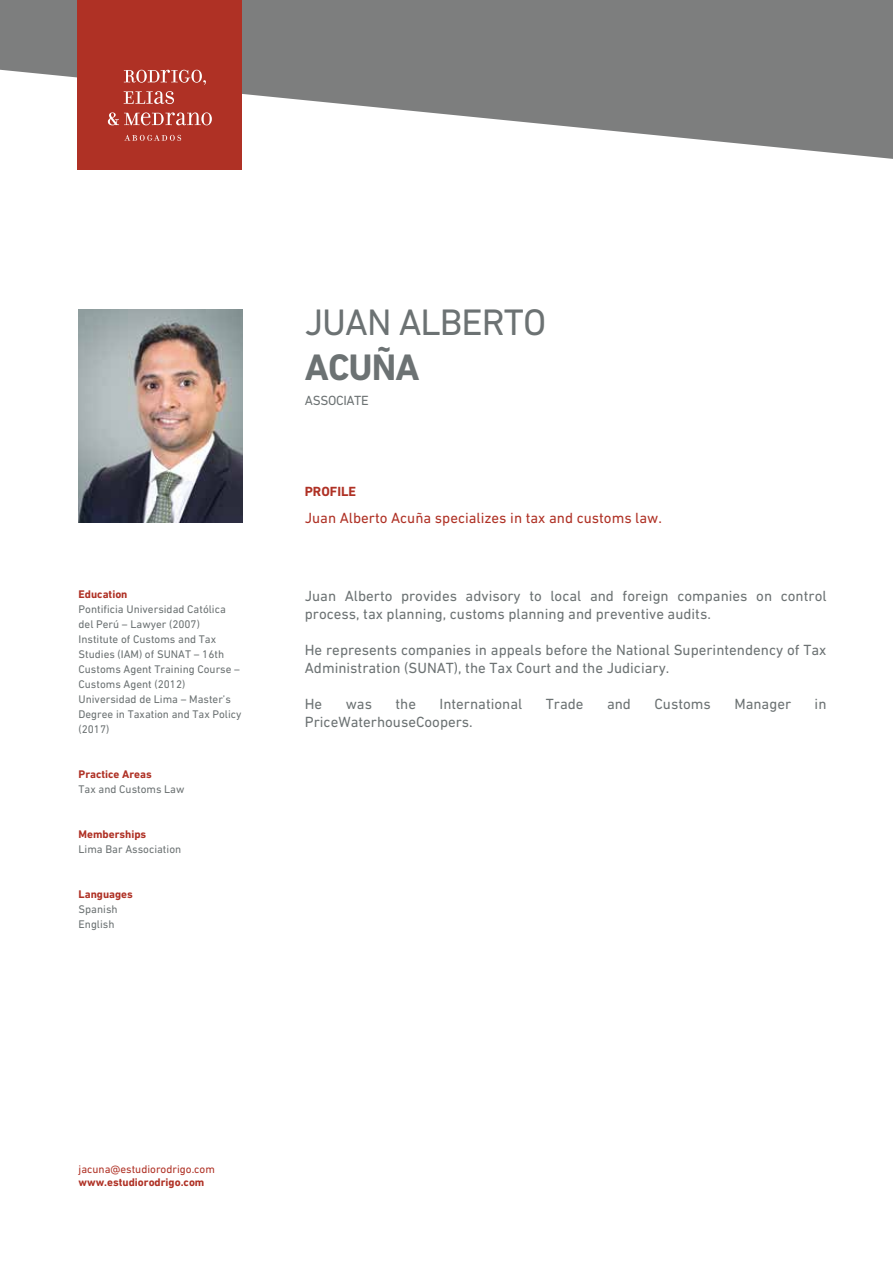
<style>
.page{position:relative;width:893px;height:1263px;background:#fff}
.page>*{position:absolute;margin:0;border:0;box-sizing:border-box;transform-origin:0 0}
.t1{font:37.5px "DIN Next LT Pro";letter-spacing:-.025em;color:#6c7273}
.t2{font:700 37.5px "DIN Next LT Pro";letter-spacing:-.025em;color:#6c7273}
.t3{font:15px/18px "DIN Next LT Pro";color:#6c7273}
.t4{font:15px "DIN Next LT Pro";color:#af3125}
.t5{font:13.5px "DIN Next LT Pro";letter-spacing:-.025em;color:#6d7374}
.t6{font:700 13.5px "DIN Next LT Pro";color:#af3125}
.t7{font:11.25px/15px "DIN Next LT Pro";color:#6c7273}
.t8{font:700 11.25px "DIN Next LT Pro";color:#af3125}
.t9{font:11.25px "DIN Next LT Pro";color:#af3125}
</style>
<div class="page">
<svg style="left:0;top:0;width:893px;height:159px;fill:#7d7e7e"></svg>
<img style="left:79px;top:309px;width:163px;height:214px">
<div style="left:77px;top:0;width:165px;height:169px;background:#af3125"></div>
<svg style="left:124px;top:70px;width:82px;height:15px"></svg>
<svg style="left:124px;top:91px;width:50px;height:13px"></svg>
<svg style="left:108px;top:112px;width:104px;height:13px"></svg>
<svg style="left:124px;top:135px;width:57px;height:6px"></svg>
<p class="t8" style="left:79px;top:588px;width:50px">Education</p>
<p class="t7" style="left:79px;top:602px;width:164px">Pontificia Universidad Católica del Perú – Lawyer (2007)<br>Institute of Customs and Tax<br>Studies (IAM) of SUNAT – 16th<br>Customs Agent Training Course –<br>Customs Agent (2012)<br>Universidad de Lima – Master’s<br>Degree in Taxation and Tax Policy (2017)</p>
<p class="t8" style="left:79px;top:768px;width:75px">Practice Areas</p>
<p class="t7" style="left:79px;top:782px;width:107px">Tax and Customs Law</p>
<p class="t8" style="left:79px;top:828px;width:69px">Memberships</p>
<p class="t7" style="left:79px;top:842px;width:104px">Lima Bar Association</p>
<p class="t8" style="left:79px;top:888px;width:56px">Languages</p>
<p class="t7" style="left:79px;top:902px;width:41px">Spanish<br>English</p>
<h1 class="t1" style="left:305px;top:301px;width:243px">JUAN ALBERTO</h1>
<h1 class="t2" style="left:305px;top:345px;width:116px">ACUÑA</h1>
<p class="t5" style="left:305px;top:392px;width:65px">ASSOCIATE</p>
<p class="t6" style="left:305px;top:483px;width:53px">PROFILE</p>
<p class="t4" style="left:305px;top:509px;width:359px">Juan Alberto Acuña specializes in tax and customs law.</p>
<p class="t3" style="left:305px;top:587px;width:523px">Juan Alberto provides advisory to local and foreign companies on control process, tax planning, customs planning and preventive audits.</p>
<p class="t3" style="left:305px;top:641px;width:523px">He represents companies in appeals before the National Superintendency of Tax<br>Administration (SUNAT), the Tax Court and the Judiciary.</p>
<p class="t3" style="left:305px;top:695px;width:19px">He</p>
<p class="t3" style="left:346px;top:695px;width:28px">was</p>
<p class="t3" style="left:395px;top:695px;width:22px">the</p>
<p class="t3" style="left:440px;top:695px;width:84px">International</p>
<p class="t3" style="left:546px;top:695px;width:39px">Trade</p>
<p class="t3" style="left:607px;top:695px;width:26px">and</p>
<p class="t3" style="left:654px;top:695px;width:58px">Customs</p>
<p class="t3" style="left:734px;top:695px;width:58px">Manager</p>
<p class="t3" style="left:815px;top:695px;width:13px">in</p>
<p class="t3" style="left:305px;top:713px;width:169px">PriceWaterhouseCoopers.</p>
<p class="t9" style="left:79px;top:1162px;width:138px">jacuna@estudiorodrigo.com</p>
<p class="t8" style="left:79px;top:1176px;width:127px">www.estudiorodrigo.com</p>
</div>
